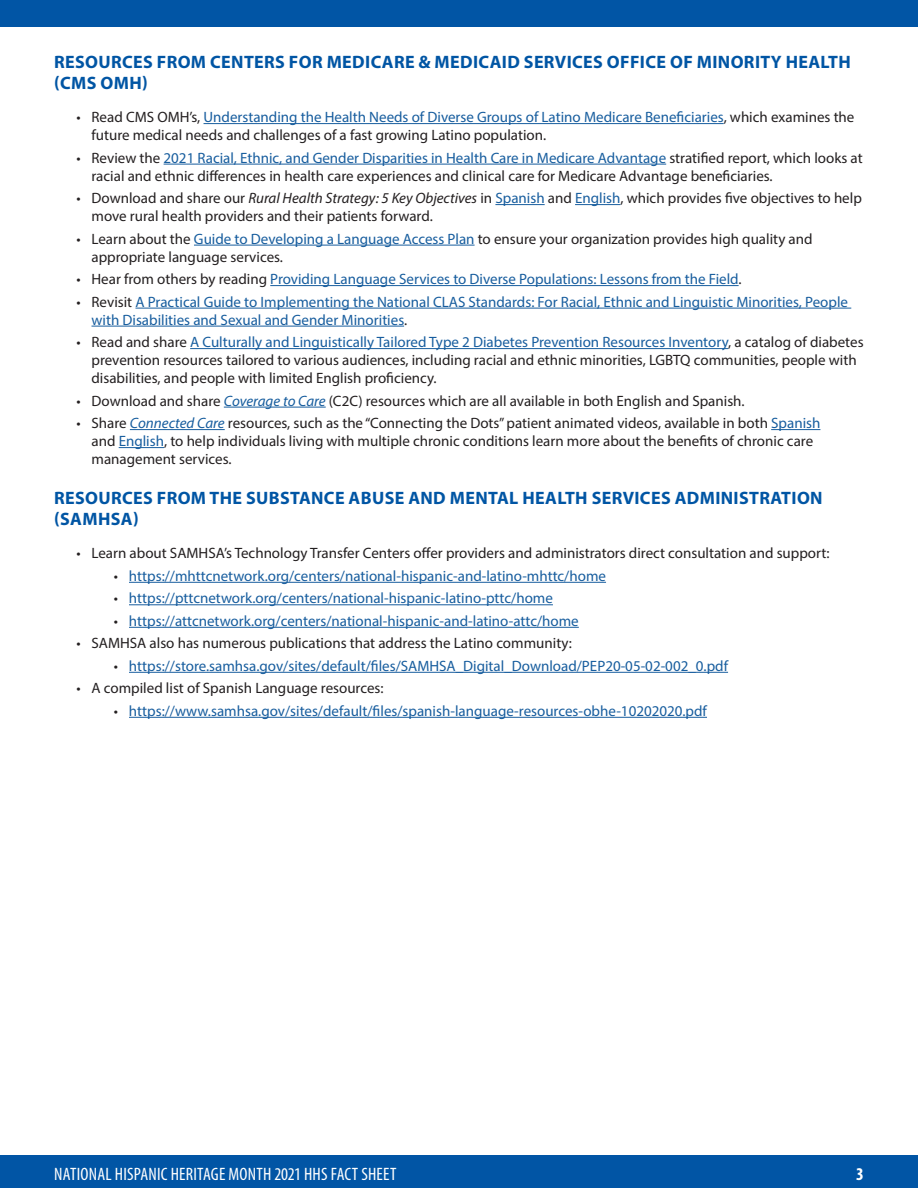
<style>
.page{position:relative;width:918px;height:1188px;background:#fff}
.page>*{position:absolute;margin:0;border:0;box-sizing:border-box;transform-origin:0 0}
.body_copy{font:700 18px/21.6px "Myriad Pro";letter-spacing:.02em;color:#0055a4}
.Sec_Ftr_R{font:condensed 18px "Myriad Pro";letter-spacing:.01em;color:#fff}
.page{font:700 condensed 18px "Myriad Pro";color:#fff}
.t1{font:15px/18px "Myriad Pro";color:#231f20}
.t2{font:15px/18px "Myriad Pro";color:#175d9e}
.s1{color:#175d9e}
.s2{font-style:italic}
.s3{color:#231f20}
.s4{font-style:italic;color:#175d9e}
</style>
<div class="page">
<div style="left:0;top:1155px;width:918px;height:33px;background:#0155a5"></div>
<div style="left:0;top:0;width:918px;height:27px;background:#0155a5"></div>
<hr style="left:204px;top:123px;width:520px;height:1px;background:#175d9e">
<hr style="left:164px;top:164px;width:502px;height:1px;background:#175d9e">
<hr style="left:495px;top:204px;width:50px;height:1px;background:#175d9e">
<hr style="left:575px;top:204px;width:45px;height:1px;background:#175d9e">
<hr style="left:194px;top:245px;width:281px;height:1px;background:#175d9e">
<hr style="left:270px;top:285px;width:469px;height:1px;background:#175d9e">
<hr style="left:135px;top:308px;width:716px;height:1px;background:#175d9e">
<hr style="left:92px;top:326px;width:312px;height:1px;background:#175d9e">
<hr style="left:190px;top:348px;width:538px;height:1px;background:#175d9e">
<hr style="left:224px;top:407px;width:102px;height:1px;background:#175d9e">
<hr style="left:130px;top:429px;width:95px;height:1px;background:#175d9e">
<hr style="left:771px;top:429px;width:49px;height:1px;background:#175d9e">
<hr style="left:119px;top:447px;width:45px;height:1px;background:#175d9e">
<hr style="left:129px;top:582px;width:477px;height:1px;background:#175d9e">
<hr style="left:129px;top:604px;width:424px;height:1px;background:#175d9e">
<hr style="left:129px;top:627px;width:450px;height:1px;background:#175d9e">
<hr style="left:129px;top:672px;width:599px;height:1px;background:#175d9e">
<hr style="left:129px;top:717px;width:578px;height:1px;background:#175d9e">
<p class="body_copy" style="left:54px;top:50px;width:798px">RESOURCES FROM CENTERS FOR MEDICARE &amp; MEDICAID SERVICES OFFICE OF MINORITY HEALTH (CMS OMH)</p>
<p class="t1" style="left:92px;top:108px;width:764px;text-indent:-15px">• Read CMS OMH’s, <span class="s1">Understanding the Health Needs of Diverse Groups of Latino Medicare Beneficiaries</span>, which examines the future medical needs and challenges of a fast growing Latino population.</p>
<p class="t1" style="left:92px;top:148px;width:773px;text-indent:-15px">• Review the <span class="s1">2021 Racial, Ethnic, and Gender Disparities in Health Care in Medicare Advantage</span> stratified report, which looks at racial and ethnic differences in health care experiences and clinical care for Medicare Advantage beneficiaries.</p>
<p class="t1" style="left:92px;top:189px;width:772px;text-indent:-15px">• Download and share our <span class="s2">Rural Health Strategy: 5 Key Objectives</span> in <span class="s1">Spanish</span> and <span class="s1">English</span>, which provides five objectives to help move rural health providers and their patients forward.</p>
<p class="t1" style="left:92px;top:229px;width:723px;text-indent:-15px">• Learn about the <span class="s1">Guide to Developing a Language Access Plan</span> to ensure your organization provides high quality and appropriate language services.</p>
<p class="t2" style="left:76px;top:270px;width:667px"><span class="s3">• Hear from others by reading</span> Providing Language Services to Diverse Populations: Lessons from the Field<span class="s3">.</span></p>
<p class="t2" style="left:92px;top:292px;width:758px;text-indent:-15px"><span class="s3">• Revisit</span> A Practical Guide to Implementing the National CLAS Standards: For Racial, Ethnic and Linguistic Minorities, People with Disabilities and Sexual and Gender Minorities<span class="s3">.</span></p>
<p class="t1" style="left:92px;top:333px;width:774px;text-indent:-15px">• Read and share <span class="s1">A Culturally and Linguistically Tailored Type 2 Diabetes Prevention Resources Inventory</span>, a catalog of diabetes prevention resources tailored to various audiences, including racial and ethnic minorities, LGBTQ communities, people with disabilities, and people with limited English proficiency.</p>
<p class="t1" style="left:76px;top:391px;width:670px">• Download and share <span class="s4">Coverage to Care</span> (C2C) resources which are all available in both English and Spanish.</p>
<p class="t1" style="left:91px;top:414px;width:730px;text-indent:-15px">• Share <span class="s4">Connected Care</span> resources, such as the “Connecting the Dots” patient animated videos, available in both <span class="s1">Spanish </span>and <span class="s1">English</span>, to help individuals living with multiple chronic conditions learn more about the benefits of chronic care management services.</p>
<p class="body_copy" style="left:54px;top:486px;width:770px">RESOURCES FROM THE SUBSTANCE ABUSE AND MENTAL HEALTH SERVICES ADMINISTRATION (SAMHSA)</p>
<p class="t1" style="left:76px;top:544px;width:755px">• Learn about SAMHSA’s Technology Transfer Centers offer providers and administrators direct consultation and support:</p>
<p class="t2" style="left:114px;top:567px;width:494px"><span class="s3">•</span> https://mhttcnetwork.org/centers/national-hispanic-and-latino-mhttc/home</p>
<p class="t2" style="left:114px;top:589px;width:440px"><span class="s3">•</span> https://pttcnetwork.org/centers/national-hispanic-latino-pttc/home</p>
<p class="t2" style="left:114px;top:612px;width:466px"><span class="s3">•</span> https://attcnetwork.org/centers/national-hispanic-and-latino-attc/home</p>
<p class="t1" style="left:76px;top:634px;width:497px">• SAMHSA also has numerous publications that address the Latino community:</p>
<p class="t2" style="left:114px;top:657px;width:616px"><span class="s3">•</span> https://store.samhsa.gov/sites/default/files/SAMHSA_Digital_Download/PEP20-05-02-002_0.pdf</p>
<p class="t1" style="left:76px;top:679px;width:309px">• A compiled list of Spanish Language resources:</p>
<p class="t2" style="left:114px;top:702px;width:595px"><span class="s3">•</span> https://www.samhsa.gov/sites/default/files/spanish-language-resources-obhe-10202020.pdf</p>
<p class="Sec_Ftr_R" style="left:54px;top:1163px;width:344px">NATIONAL HISPANIC HERITAGE MONTH 2021 HHS FACT SHEET</p>
<p class="page" style="left:856px;top:1163px;width:9px">3</p>
</div>
